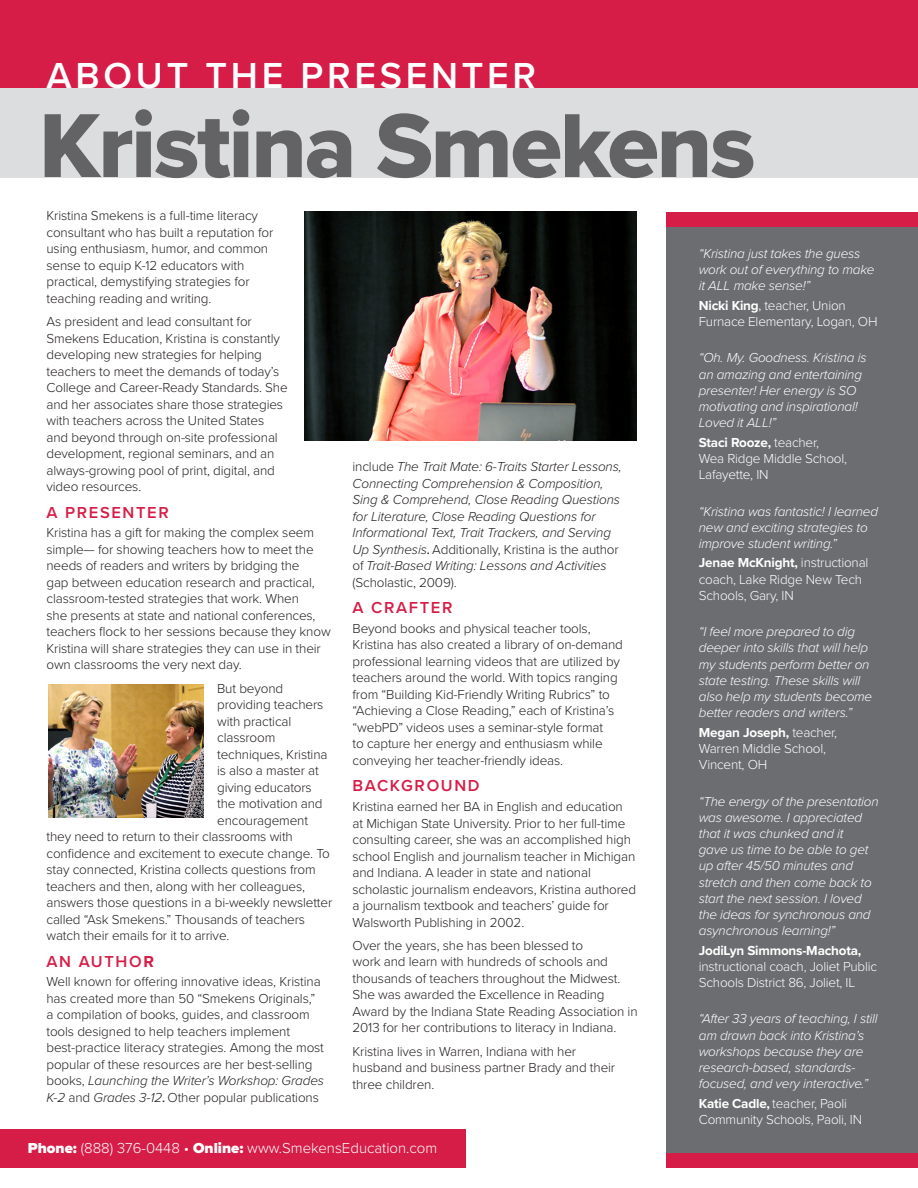
<style>
.page{position:relative;width:918px;height:1188px;background:#fff}
.page>*{position:absolute;margin:0;border:0;box-sizing:border-box;transform-origin:0 0}
.t1{font:94.05px "Proxima Nova Extrabld";letter-spacing:-.025em;color:#636366}
.t2{font:600 37.5px "Proxima Nova";letter-spacing:.1em;color:#fff}
.t3{font:600 16.5px "Proxima Nova";letter-spacing:.1em;color:#d61d47}
.t4{font:300 15px "Proxima Nova";color:#fff}
.t5{font:300 13.5px/16.5px "Proxima Nova";letter-spacing:-.01em;color:#231f20}
.t6{font:italic 300 13.5px/16.2px "Proxima Nova";letter-spacing:-.015em;color:#fff}
.t7{font:300 13.5px/16.2px "Proxima Nova";letter-spacing:-.015em;color:#fff}
.t8{font:italic 300 13.5px/16.5px "Proxima Nova";letter-spacing:-.01em;color:#231f20}
.s1{font-weight:700}
.s2{font-style:italic}
.s3{font-family:"Myriad Pro";font-weight:400}
.s4{font-style:normal}
.s5{font-family:"Myriad Pro";font-weight:400;font-style:normal}
.s6{font-weight:900}
.s7{font-family:"Minion Pro";font-weight:400;font-size:12px}
</style>
<div class="page">
<div style="left:0;top:88px;width:918px;height:89px;background:#dcdddf"></div>
<div style="left:666px;top:212px;width:252px;height:955px;background:#6c6d70"></div>
<div style="left:0;top:0;width:918px;height:88px;background:#d61d47"></div>
<img style="left:305px;top:211px;width:331px;height:229px">
<img style="left:48px;top:685px;width:156px;height:133px">
<div style="left:0;top:1129px;width:465px;height:38px;background:#d61d47"></div>
<div style="left:666px;top:212px;width:252px;height:14px;background:#d61d47"></div>
<div style="left:666px;top:1153px;width:252px;height:14px;background:#d61d47"></div>
<p class="t2" style="left:46px;top:47px;width:491px">ABOUT THE PRESENTER</p>
<p class="t1" style="left:39px;top:76px;width:718px">Kristina Smekens</p>
<p class="t5" style="left:46px;top:207px;width:228px">Kristina Smekens is a full-time literacy consultant who has built a reputation for using enthusiasm, humor, and common sense to equip K-12 educators with practical, demystifying strategies for teaching reading and writing.</p>
<p class="t5" style="left:46px;top:313px;width:243px">As president and lead consultant for Smekens Education, Kristina is constantly developing new strategies for helping teachers to meet the demands of today’s College and Career-Ready Standards. She and her associates share those strategies with teachers across the United States and beyond through on-site professional development, regional seminars, and an always-growing pool of print, digital, and video resources.</p>
<p class="t3" style="left:46px;top:500px;width:124px">A PRESENTER</p>
<p class="t5" style="left:46px;top:524px;width:286px">Kristina has a gift for making the complex seem simple— for showing teachers how to meet the needs of readers and writers by bridging the<br>gap between education research and practical, classroom-tested strategies that work. When<br>she presents at state and national conferences, teachers flock to her sessions because they know Kristina will share strategies they can use in their own classrooms the very next day.</p>
<p class="t5" style="left:217px;top:679px;width:68px">But beyond</p>
<p class="t5" style="left:217px;top:696px;width:108px">providing teachers</p>
<p class="t5" style="left:217px;top:712px;width:76px">with practical</p>
<p class="t5" style="left:217px;top:729px;width:60px">classroom</p>
<p class="t5" style="left:217px;top:745px;width:112px">techniques, Kristina</p>
<p class="t5" style="left:217px;top:762px;width:103px">is also a master at</p>
<p class="t5" style="left:217px;top:778px;width:96px">giving educators</p>
<p class="t5" style="left:217px;top:795px;width:107px">the motivation and</p>
<p class="t5" style="left:217px;top:811px;width:92px">encouragement</p>
<p class="t5" style="left:46px;top:828px;width:248px">they need to return to their classrooms with</p>
<p class="t5" style="left:46px;top:844px;width:285px">confidence and excitement to execute change. To</p>
<p class="t5" style="left:46px;top:861px;width:271px">stay connected, Kristina collects questions from</p>
<p class="t5" style="left:46px;top:877px;width:260px">teachers and then, along with her colleagues,</p>
<p class="t5" style="left:46px;top:894px;width:287px">answers those questions in a bi-weekly newsletter</p>
<p class="t5" style="left:46px;top:910px;width:260px">called “Ask Smekens.” Thousands of teachers</p>
<p class="t5" style="left:46px;top:927px;width:184px">watch their emails for it to arrive.</p>
<p class="t3" style="left:46px;top:949px;width:109px">AN AUTHO<span class="s1">R</span></p>
<p class="t5" style="left:46px;top:973px;width:279px">Well known for offering innovative ideas, Kristina has created more than 50 “Smekens Originals,” a compilation of books, guides, and classroom tools designed to help teachers implement best-practice literacy strategies. Among the most popular of these resources are her best-selling books, <span class="s2">Launching the Writer’s Workshop: Grades K-2</span> and <span class="s2">Grades 3-12</span><span class="s3">.</span> Other popular publications</p>
<p class="t8" style="left:353px;top:458px;width:271px"><span class="s4">include</span> The Trait Mate: 6-Traits Starter Lessons, Connecting Comprehension &amp; Composition, Sing &amp; Comprehend, Close Reading Questions for Literature, Close Reading Questions for Informational Text, Trait Trackers, and Serving Up Synthesis<span class="s5">.</span> <span class="s4">Additionally, Kristina is the author of</span> Trait-Based Writing: Lessons and Activities <span class="s4">(Scholastic, 2009).</span></p>
<p class="t3" style="left:353px;top:595px;width:101px">A CRAFTER</p>
<p class="t5" style="left:353px;top:619px;width:272px">Beyond books and physical teacher tools, Kristina has also created a library of on-demand professional learning videos that are utilized by teachers around the world. With topics ranging from “Building Kid-Friendly Writing Rubrics” to “Achieving a Close Reading,” each of Kristina’s “webPD” videos uses a seminar-style format<br>to capture her energy and enthusiasm while conveying her teacher-friendly ideas.</p>
<p class="t3" style="left:353px;top:774px;width:129px">BACKGROUND</p>
<p class="t5" style="left:353px;top:798px;width:285px">Kristina earned her BA in English and education at Michigan State University. Prior to her full-time consulting career, she was an accomplished high school English and journalism teacher in Michigan and Indiana. A leader in state and national scholastic journalism endeavors, Kristina authored a journalism textbook and teachers’ guide for Walsworth Publishing in 2002.</p>
<p class="t5" style="left:353px;top:936px;width:287px">Over the years, she has been blessed to<br>work and learn with hundreds of schools and thousands of teachers throughout the Midwest.<br>She was awarded the Excellence in Reading Award by the Indiana State Reading Association in 2013 for her contributions to literacy in Indiana.</p>
<p class="t5" style="left:353px;top:1042px;width:264px">Kristina lives in Warren, Indiana with her husband and business partner Brady and their three children.</p>
<p class="t4" style="left:28px;top:1137px;width:411px"><span class="s6">Phone:</span> (888) 376-0448 • <span class="s6">Online:</span> www.SmekensEducation.com</p>
<p class="t6" style="left:699px;top:245px;width:177px">“Kristina just takes the guess work out of everything to make it ALL make sense!”</p>
<p class="t7" style="left:699px;top:296px;width:180px"><span class="s1">Nicki King</span><span class="s7">,</span> teacher, Union<br>Furnace Elementary, Logan, OH</p>
<p class="t6" style="left:699px;top:349px;width:169px">“Oh. My. Goodness. Kristina is an amazing and entertaining presenter! Her energy is SO motivating and inspirational!<br>Loved it ALL!”</p>
<p class="t7" style="left:699px;top:433px;width:150px"><span class="s1">Staci Rooze,</span> teacher,<br>Wea Ridge Middle School,<br>Lafayette, IN</p>
<p class="t6" style="left:699px;top:502px;width:181px">“Kristina was fantastic! I learned new and exciting strategies to improve student writing.”</p>
<p class="t7" style="left:699px;top:554px;width:171px"><span class="s1">Jenae McKnight,</span> instructional coach, Lake Ridge New Tech<br>Schools, Gary, IN</p>
<p class="t6" style="left:699px;top:623px;width:175px">“I feel more prepared to dig deeper into skills that will help my students perform better on state testing. These skills will also help my students become better readers and writers.”</p>
<p class="t7" style="left:699px;top:723px;width:140px"><span class="s1">Megan Joseph,</span> teacher,<br>Warren Middle School,<br>Vincent, OH</p>
<p class="t6" style="left:699px;top:792px;width:181px">“The energy of the presentation was awesome. I appreciated that it was chunked and it<br>gave us time to be able to get up after 45/50 minutes and stretch and then come back to start the next session. I loved the ideas for synchronous and asynchronous learning!”</p>
<p class="t7" style="left:699px;top:941px;width:180px"><span class="s1">JodiLyn Simmons-Machota, </span>instructional coach, Joliet Public<br>Schools District 86, Joliet, IL</p>
<p class="t6" style="left:699px;top:1010px;width:180px">“After 33 years of teaching, I still am drawn back into Kristina’s workshops because they are research-based, standards&shy;focused, and very interactive.”</p>
<p class="t7" style="left:699px;top:1094px;width:165px"><span class="s1">Katie Cadle,</span> teacher, Paoli<br>Community Schools, Paoli, IN</p>
</div>
